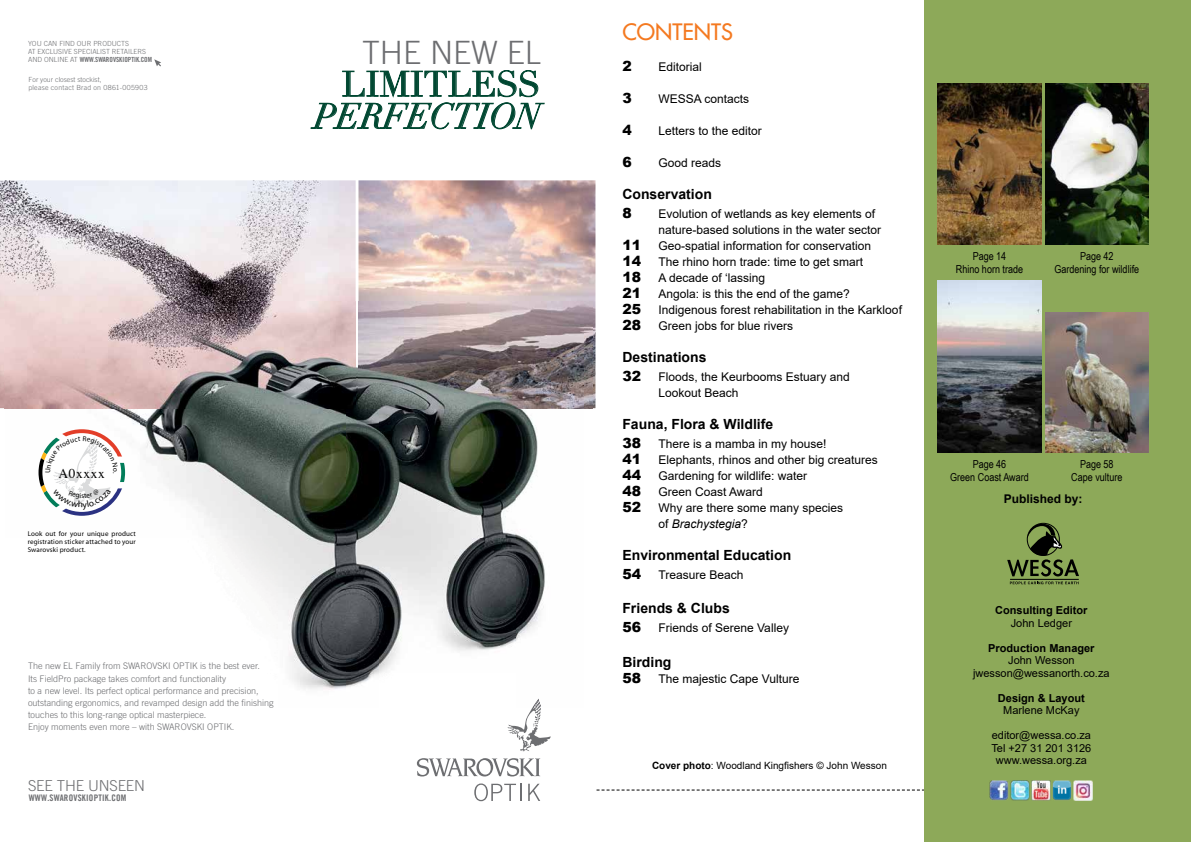
<style>
.page{position:relative;width:1191px;height:842px;background:#fff}
.page>*{position:absolute;margin:0;border:0;box-sizing:border-box;transform-origin:0 0}
.t1{font:italic 35.2px/32.1px "Didot LT Std";color:#004731;text-align:right}
.t2{font:300 32.1px "Trade Gothic LT Std";color:#6d6e71}
.t3{font:22px "Futura";color:#f47920}
.t4{font:300 15.1px "Trade Gothic LT Com";letter-spacing:-.01em;color:#6d6e71}
.t5{font:700 14px/18.8px "Arial";color:#000}
.t6{font:900 14px "Arial";color:#000}
.t7{font:13.4px "Times";letter-spacing:.05em;color:#000}
.t8{font:12px/16px "Arial";color:#000}
.t9{font:italic 12px "Arial";color:#000}
.t10{font:700 12px "Arial";color:#000}
.t11{font:11px/12.5px "Arial";color:#000;text-align:center}
.t12{font:11px/12.5px "Arial Narrow";color:#000;text-align:center}
.t13{font:700 11px/12.5px "Arial";color:#000;text-align:center}
.t14{font:10px "Arial";color:#000}
.t15{font:300 9px/12.1px "Trade Gothic LT Com";color:#6d6e71}
.t16{font:9px "Trade Gothic LT Com Bd Cn 20";letter-spacing:.025em;color:#6d6e71}
.t17{font:300 7px/8px "Trade Gothic LT Std";color:#6d6e71}
.t18{font:7px/8px "Myriad Pro";letter-spacing:.02em;color:#000;text-align:justify}
.t19{font:300 7px/8px "Trade Gothic LT Std";letter-spacing:.025em;color:#6d6e71}
.s1{font-family:"Trade Gothic LT Std Bd Cn 20";font-weight:400}
.s2{font-style:normal}
.s3{font-weight:900}
.s4{font-weight:900;font-size:14px}
.s5{font-weight:700}
.s6{font-weight:400}
</style>
<div class="page">
<div style="left:924px;top:0;width:267px;height:842px;background:#8da959"></div>
<img style="left:1045px;top:312px;width:103px;height:141px">
<svg style="left:1007px;top:523px;width:72px;height:61px"></svg>
<img style="left:938px;top:83px;width:103px;height:162px">
<img style="left:938px;top:281px;width:103px;height:172px">
<img style="left:989px;top:781px;width:19px;height:2px">
<img style="left:1010px;top:781px;width:19px;height:2px">
<img style="left:1031px;top:781px;width:19px;height:2px">
<img style="left:1053px;top:781px;width:18px;height:2px">
<img style="left:1073px;top:781px;width:19px;height:2px">
<img style="left:1045px;top:83px;width:103px;height:162px">
<img style="left:358px;top:180px;width:237px;height:228px">
<img style="left:0;top:180px;width:356px;height:228px">
<svg style="left:417px;top:758px;width:123px;height:18px"></svg>
<img style="left:474px;top:783px;width:619px;height:18px">
<img style="left:379px;top:301px;width:213px;height:107px">
<img style="left:4px;top:408px;width:341px;height:282px">
<img style="left:4px;top:301px;width:341px;height:107px">
<img style="left:345px;top:301px;width:34px;height:387px">
<img style="left:379px;top:408px;width:204px;height:291px">
<svg style="left:507px;top:699px;width:44px;height:53px"></svg>
<svg style="left:342px;top:70px;width:196px;height:27px"></svg>
<svg style="left:311px;top:103px;width:233px;height:26px"></svg>
<svg style="left:154px;top:59px;width:7px;height:7px"></svg>
<svg style="left:39px;top:429px;width:86px;height:87px"></svg>
<p class="t17" style="left:28px;top:39px;width:125px">YOU CAN FIND OUR PRODUCTS<br>AT EXCLUSIVE SPECIALIST RETAILERS<br>AND ONLINE AT <span class="s1">WWW.SWAROVSKIOPTIK.COM</span></p>
<p class="t19" style="left:28px;top:75px;width:121px">For your closest stockist,<br>please contact Brad on 0861-005903</p>
<p class="t2" style="left:362px;top:34px;width:180px">THE NEW EL</p>
<p class="t1" style="left:314px;top:69px;width:228px"><span class="s2">LIMITLESS<br></span>PERFECTION</p>
<p class="t7" style="left:58px;top:460px;width:48px">A0xxxx</p>
<p class="t18" style="left:28px;top:529px;width:110px">Look out for your unique product registration sticker attached to your Swarovski product.</p>
<p class="t15" style="left:28px;top:660px;width:247px">The new EL Family from SWAROVSKI OPTIK is the best ever.<br>Its FieldPro package takes comfort and functionality<br>to a new level. Its perfect optical performance and precision, outstanding ergonomics, and revamped design add the finishing touches to this long-range optical masterpiece.<br>Enjoy moments even more – with SWAROVSKI OPTIK.</p>
<p class="t4" style="left:28px;top:777px;width:118px">SEE THE UNSEEN</p>
<p class="t16" style="left:29px;top:793px;width:99px">WWW.SWAROVSKIOPTIK.COM</p>
<p class="t3" style="left:622px;top:17px;width:112px">CONTENTS</p>
<p class="t6" style="left:622px;top:56px;width:11px">2</p>
<p class="t8" style="left:658px;top:59px;width:45px">Editorial</p>
<p class="t6" style="left:622px;top:88px;width:11px">3</p>
<p class="t8" style="left:658px;top:91px;width:92px">WESSA contacts</p>
<p class="t6" style="left:622px;top:120px;width:11px">4</p>
<p class="t8" style="left:658px;top:123px;width:105px">Letters to the editor</p>
<p class="t6" style="left:622px;top:152px;width:11px">6</p>
<p class="t8" style="left:658px;top:155px;width:64px">Good reads</p>
<p class="t5" style="left:622px;top:185px;width:91px">Conservation<br><span class="s3">8</span></p>
<p class="t8" style="left:658px;top:206px;width:218px">Evolution of wetlands as key elements of</p>
<p class="t8" style="left:658px;top:222px;width:224px">nature-based solutions in the water sector</p>
<p class="t8" style="left:622px;top:238px;width:250px"><span class="s4">11</span> Geo-spatial information for conservation</p>
<p class="t8" style="left:622px;top:254px;width:242px"><span class="s4">14</span> The rhino horn trade: time to get smart</p>
<p class="t8" style="left:622px;top:270px;width:144px"><span class="s4">18</span> A decade of ‘lassing</p>
<p class="t8" style="left:622px;top:286px;width:229px"><span class="s4">21</span> Angola: is this the end of the game?</p>
<p class="t8" style="left:622px;top:302px;width:281px"><span class="s4">25</span> Indigenous forest rehabilitation in the Karkloof</p>
<p class="t8" style="left:622px;top:318px;width:172px"><span class="s4">28</span> Green jobs for blue rivers</p>
<p class="t5" style="left:622px;top:348px;width:86px">Destinations</p>
<p class="t8" style="left:658px;top:369px;width:193px;text-indent:-36px"><span class="s4">32</span> Floods, the Keurbooms Estuary and<br>Lookout Beach</p>
<p class="t5" style="left:622px;top:415px;width:152px">Fauna, Flora &amp; Wildlife</p>
<p class="t8" style="left:622px;top:435px;width:206px"><span class="s4">38</span> There is a mamba in my house!</p>
<p class="t8" style="left:622px;top:451px;width:257px"><span class="s4">41</span> Elephants, rhinos and other big creatures</p>
<p class="t8" style="left:622px;top:467px;width:186px"><span class="s4">44</span> Gardening for wildlife: water</p>
<p class="t8" style="left:622px;top:483px;width:142px"><span class="s4">48</span> Green Coast Award</p>
<p class="t8" style="left:622px;top:499px;width:222px"><span class="s4">52</span> Why are there some many species</p>
<p class="t9" style="left:658px;top:516px;width:91px"><span class="s2">of</span> Brachystegia<span class="s2">?</span></p>
<p class="t5" style="left:622px;top:545px;width:170px">Environmental Education</p>
<p class="t8" style="left:622px;top:566px;width:122px"><span class="s4">54</span> Treasure Beach</p>
<p class="t5" style="left:622px;top:599px;width:109px">Friends &amp; Clubs</p>
<p class="t8" style="left:622px;top:620px;width:168px"><span class="s4">56</span> Friends of Serene Valley</p>
<p class="t5" style="left:622px;top:653px;width:50px">Birding</p>
<p class="t8" style="left:622px;top:671px;width:178px"><span class="s4">58</span> The majestic Cape Vulture</p>
<p class="t14" style="left:652px;top:758px;width:236px"><span class="s5">Cover photo</span>: Woodland Kingfishers © John Wesson</p>
<p class="t12" style="left:956px;top:250px;width:69px">Page 14<br>Rhino horn trade</p>
<p class="t12" style="left:1054px;top:250px;width:86px">Page 42<br>Gardening for wildlife</p>
<p class="t12" style="left:950px;top:458px;width:80px">Page 46<br>Green Coast Award</p>
<p class="t12" style="left:1071px;top:458px;width:53px">Page 58<br>Cape vulture</p>
<p class="t10" style="left:1003px;top:490px;width:80px">Published by:</p>
<p class="t13" style="left:995px;top:604px;width:94px">Consulting Editor<br><span class="s6">John Ledger</span></p>
<p class="t11" style="left:973px;top:641px;width:138px"><span class="s5">Production Manager<br></span>John Wesson jwesson@wessanorth.co.za</p>
<p class="t13" style="left:998px;top:691px;width:88px">Design &amp; Layout<br><span class="s6">Marlene McKay</span></p>
<p class="t11" style="left:991px;top:729px;width:101px">editor@wessa.co.za<br>Tel +27 31 201 3126 www.wessa.org.za</p>
</div>
